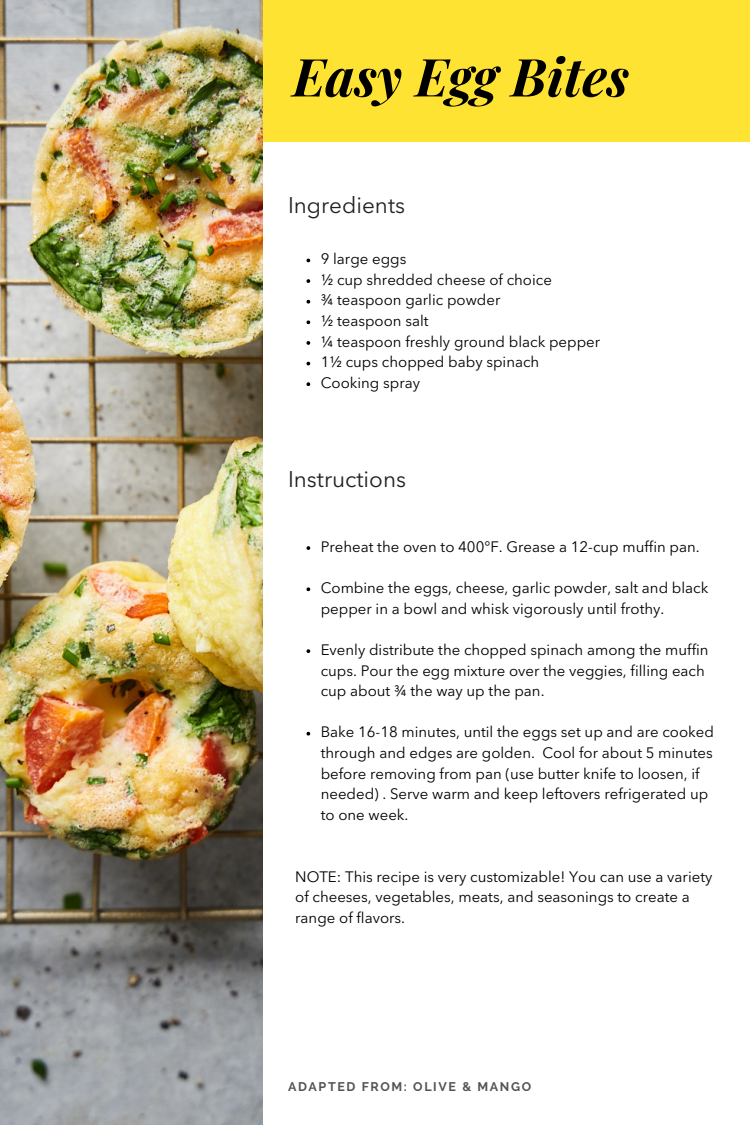
<style>
.page{position:relative;width:750px;height:1125px;background:#fff}
.page>*{position:absolute;margin:0;border:0;box-sizing:border-box;transform-origin:0 0}
.t1{font:italic 700 52.5px "Playfair Display";color:#000}
.t2{font:22.5px "Avenir Next LT Pro";color:#222}
.t3{font:15px/20.6px "Avenir Next LT Pro";color:#000}
.t4{font:700 12.5px "Raleway";letter-spacing:.13em;color:#545454}
</style>
<div class="page">
<img style="left:0;top:0;width:262px;height:1125px">
<div style="left:263px;top:0;width:487px;height:142px;background:#ffe333"></div>
<svg style="left:306px;top:259px;width:4px;height:3px"></svg>
<svg style="left:306px;top:279px;width:4px;height:4px"></svg>
<svg style="left:306px;top:300px;width:4px;height:4px"></svg>
<svg style="left:306px;top:320px;width:4px;height:4px"></svg>
<svg style="left:306px;top:341px;width:4px;height:4px"></svg>
<svg style="left:306px;top:362px;width:4px;height:3px"></svg>
<svg style="left:306px;top:382px;width:4px;height:4px"></svg>
<svg style="left:306px;top:546px;width:4px;height:4px"></svg>
<svg style="left:306px;top:587px;width:4px;height:4px"></svg>
<svg style="left:306px;top:649px;width:4px;height:4px"></svg>
<svg style="left:306px;top:732px;width:4px;height:4px"></svg>
<p class="t1" style="left:293px;top:40px;width:338px">Easy Egg Bites</p>
<p class="t2" style="left:288px;top:196px;width:119px">Ingredients</p>
<p class="t3" style="left:321px;top:250px;width:87px">9 large eggs</p>
<p class="t3" style="left:321px;top:271px;width:233px">½ cup shredded cheese of choice</p>
<p class="t3" style="left:321px;top:291px;width:181px">¾ teaspoon garlic powder</p>
<p class="t3" style="left:321px;top:312px;width:109px">½ teaspoon salt</p>
<p class="t3" style="left:321px;top:333px;width:281px">¼ teaspoon freshly ground black pepper</p>
<p class="t3" style="left:321px;top:353px;width:220px">1½ cups chopped baby spinach</p>
<p class="t3" style="left:321px;top:374px;width:101px">Cooking spray</p>
<p class="t2" style="left:288px;top:470px;width:120px">Instructions</p>
<p class="t3" style="left:321px;top:538px;width:381px">Preheat the oven to 400°F. Grease a 12-cup muffin pan.</p>
<p class="t3" style="left:321px;top:579px;width:389px">Combine the eggs, cheese, garlic powder, salt and black pepper in a bowl and whisk vigorously until frothy.</p>
<p class="t3" style="left:321px;top:641px;width:389px">Evenly distribute the chopped spinach among the muffin cups. Pour the egg mixture over the veggies, filling each cup about ¾ the way up the pan.</p>
<p class="t3" style="left:321px;top:723px;width:395px">Bake 16-18 minutes, until the eggs set up and are cooked through and edges are golden. Cool for about 5 minutes before removing from pan (use butter knife to loosen, if needed) . Serve warm and keep leftovers refrigerated up to one week.</p>
<p class="t3" style="left:295px;top:868px;width:419px">NOTE: This recipe is very customizable! You can use a variety of cheeses, vegetables, meats, and seasonings to create a range of flavors.</p>
<p class="t4" style="left:288px;top:1080px;width:245px">ADAPTED FROM: OLIVE &amp; MANGO</p>
</div>
